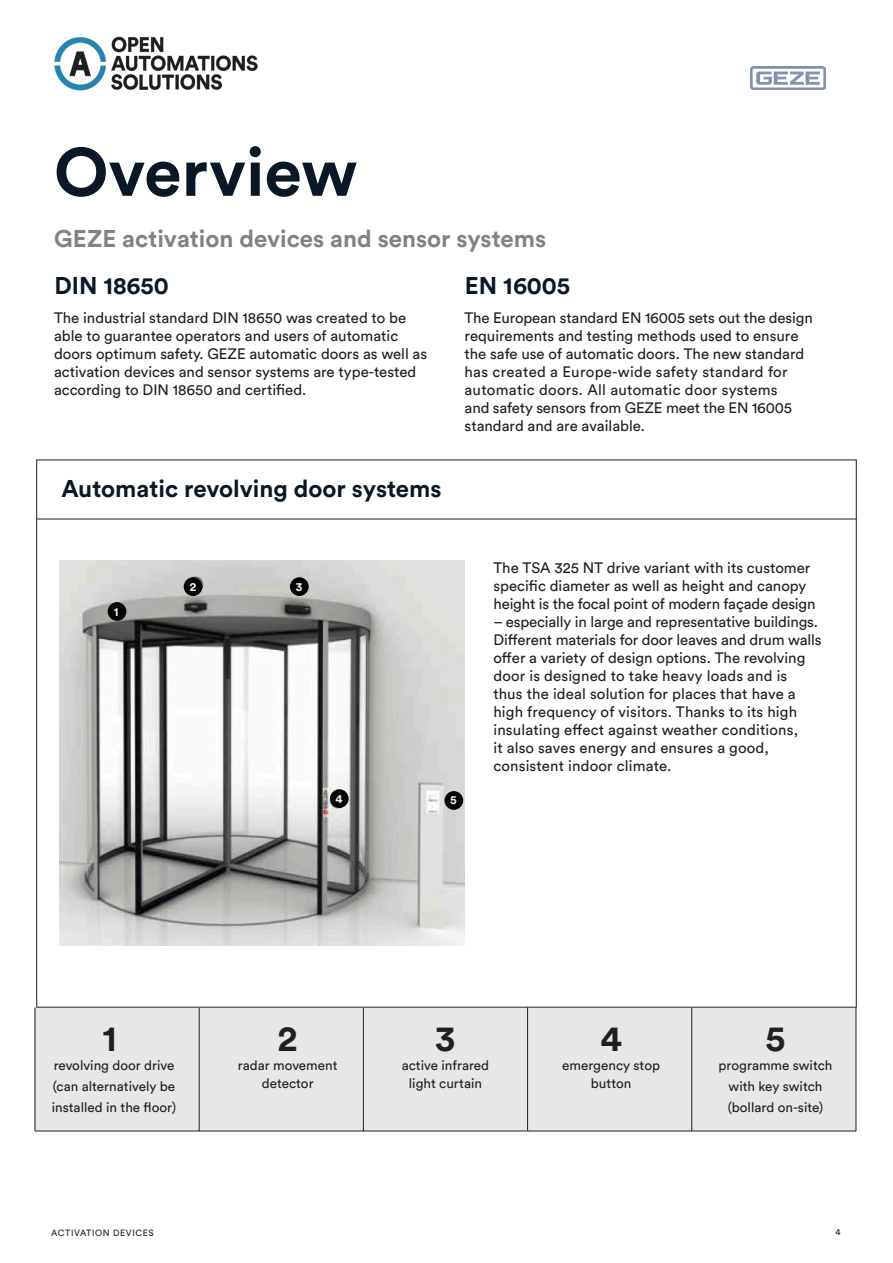
<style>
.page{position:relative;width:893px;height:1263px;background:#fff}
.page>*{position:absolute;margin:0;border:0;box-sizing:border-box;transform-origin:0 0}
.t1{font:700 67.5px "Circular Std";color:#0a1825}
.t2{font:700 36px "Circular Std";color:#231f20}
.t3{font:700 24px "Circular Std";color:#0a1825}
.t4{font:700 24px "Circular Std";color:#808285}
.t5{font:15px/18px "Circular Std";color:#231f20}
.t6{font:15px/18px "Circular Std";letter-spacing:.02em;color:#231f20}
.t7{font:13.5px/21px "Circular Std";color:#231f20;text-align:center}
.t8{font:700 12px "Circular Std";color:#f2f5f5}
.t9{font:9px "Circular Std";letter-spacing:.06em;color:#231f20}
</style>
<div class="page">
<img style="left:54px;top:37px;width:204px;height:53px">
<img style="left:751px;top:66px;width:74px;height:23px">
<hr style="left:37px;top:519px;width:820px;height:1px;background:#231f20">
<img style="left:59px;top:560px;width:406px;height:386px">
<div style="left:35px;top:1009px;width:821px;height:122px;background:#e6e7e9"></div>
<hr style="left:35px;top:1007px;width:1px;height:124px;background:#231f20">
<hr style="left:35px;top:1131px;width:821px;height:1px;background:#231f20">
<hr style="left:856px;top:1008px;width:1px;height:123px;background:#231f20">
<hr style="left:527px;top:1007px;width:1px;height:124px;background:#231f20">
<hr style="left:199px;top:1008px;width:1px;height:123px;background:#231f20">
<hr style="left:691px;top:1007px;width:1px;height:124px;background:#231f20">
<hr style="left:363px;top:1008px;width:1px;height:123px;background:#231f20">
<div style="left:108px;top:602px;width:18px;height:19px;background:#040503;border-radius:50%"></div>
<div style="left:184px;top:577px;width:18px;height:19px;background:#040503;border-radius:50%"></div>
<div style="left:290px;top:577px;width:19px;height:19px;background:#040503;border-radius:50%"></div>
<div style="left:330px;top:789px;width:19px;height:19px;background:#040503;border-radius:50%"></div>
<div style="left:444px;top:791px;width:19px;height:19px;background:#040503;border-radius:50%"></div>
<p class="t1" style="left:54px;top:128px;width:305px">Overview</p>
<p class="t4" style="left:54px;top:223px;width:494px">GEZE activation devices and sensor systems</p>
<p class="t3" style="left:54px;top:270px;width:116px">DIN 18650</p>
<p class="t3" style="left:465px;top:270px;width:107px">EN 16005</p>
<p class="t5" style="left:54px;top:309px;width:375px">The industrial standard DIN 18650 was created to be able to guarantee operators and users of automatic doors optimum safety. GEZE automatic doors as well as activation devices and sensor systems are type-tested according to DIN 18650 and certified.</p>
<p class="t5" style="left:465px;top:309px;width:350px">The European standard EN 16005 sets out the design requirements and testing methods used to ensure</p>
<p class="t5" style="left:465px;top:345px;width:341px">the safe use of automatic doors. The new standard</p>
<p class="t6" style="left:465px;top:363px;width:325px">has created a Europe-wide safety standard for automatic doors. All automatic door systems</p>
<p class="t5" style="left:465px;top:399px;width:329px">and safety sensors from GEZE meet the EN 16005 standard and are available.</p>
<p class="t3" style="left:61px;top:473px;width:382px">Automatic revolving door systems</p>
<p class="t8" style="left:114px;top:604px;width:6px">1</p>
<p class="t8" style="left:190px;top:579px;width:8px">2</p>
<p class="t8" style="left:296px;top:579px;width:8px">3</p>
<p class="t8" style="left:335px;top:791px;width:9px">4</p>
<p class="t8" style="left:450px;top:792px;width:8px">5</p>
<p class="t5" style="left:493px;top:558px;width:324px">The TSA 325 NT drive variant with its customer specific diameter as well as height and canopy height is the focal point of modern façade design</p>
<p class="t5" style="left:493px;top:612px;width:330px">– especially in large and representative buildings.<br>Different materials for door leaves and drum walls offer a variety of design options. The revolving door is designed to take heavy loads and is</p>
<p class="t5" style="left:493px;top:684px;width:304px">thus the ideal solution for places that have a</p>
<p class="t5" style="left:493px;top:702px;width:306px">high frequency of visitors. Thanks to its high insulating effect against weather conditions,</p>
<p class="t5" style="left:493px;top:738px;width:277px">it also saves energy and ensures a good, consistent indoor climate.</p>
<p class="t2" style="left:103px;top:1015px;width:16px">1</p>
<p class="t7" style="left:54px;top:1055px;width:122px">revolving door drive</p>
<p class="t7" style="left:52px;top:1076px;width:126px;text-align:left">(can alternatively be installed in the floor)</p>
<p class="t2" style="left:278px;top:1015px;width:21px">2</p>
<p class="t7" style="left:238px;top:1056px;width:101px;line-height:18px">radar movement detector</p>
<p class="t2" style="left:436px;top:1015px;width:21px">3</p>
<p class="t7" style="left:402px;top:1056px;width:89px;line-height:18px">active infrared light curtain</p>
<p class="t2" style="left:600px;top:1015px;width:23px">4</p>
<p class="t7" style="left:562px;top:1056px;width:99px;line-height:18px">emergency stop button</p>
<p class="t2" style="left:766px;top:1015px;width:21px">5</p>
<p class="t7" style="left:719px;top:1055px;width:115px">programme switch with key switch (bollard on-site)</p>
<p class="t9" style="left:51px;top:1227px;width:104px">ACTIVATION DEVICES</p>
<p class="t9" style="left:836px;top:1226px;width:7px">4</p>
</div>
